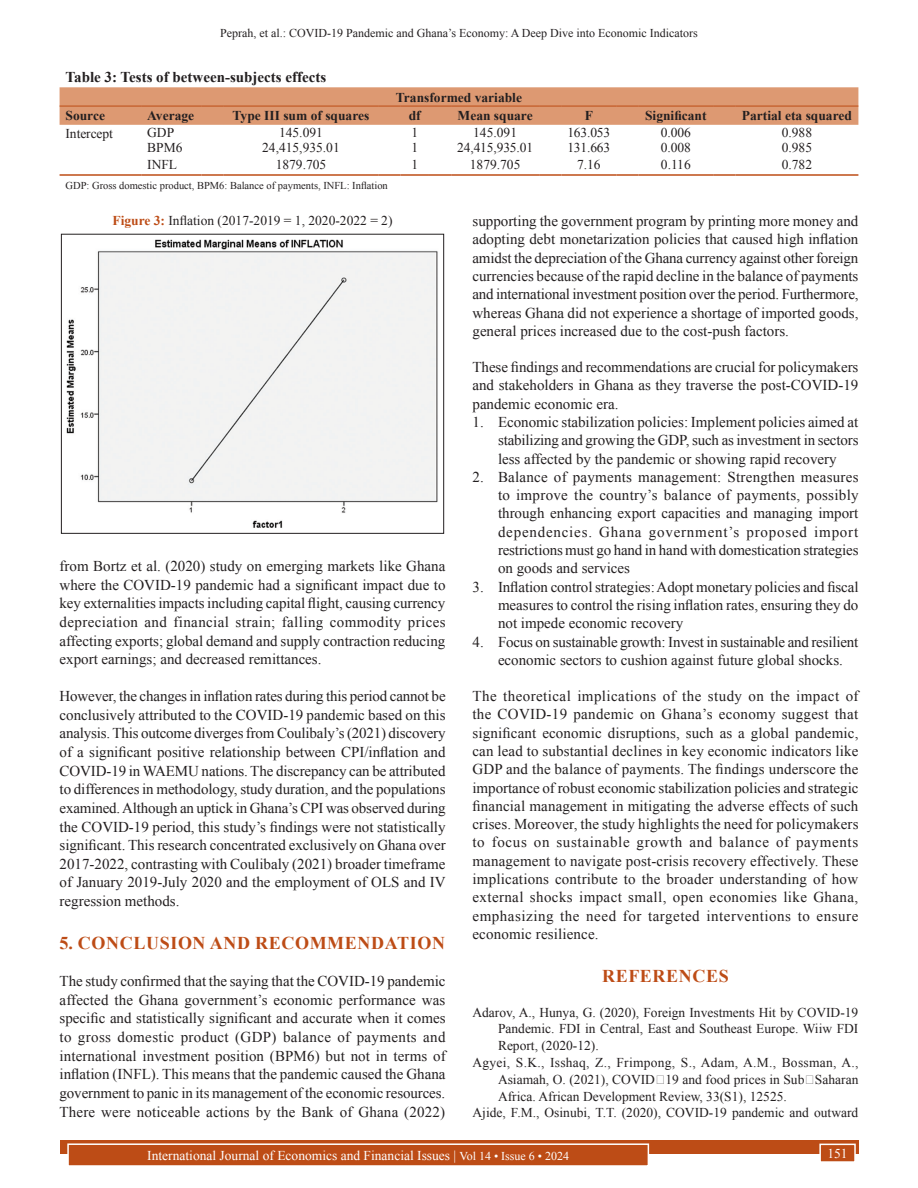
<style>
.page{position:relative;width:918px;height:1188px;background:#fff}
.page>*{position:absolute;margin:0;border:0;box-sizing:border-box;transform-origin:0 0}
.t1{font:700 18px "Times New Roman";letter-spacing:.035em;color:#bd4c16}
.TX{font:15px/18.6px "Times New Roman";color:#231f20;text-align:justify}
.L{font:15px/18.3px "Times New Roman";color:#231f20;text-align:justify}
.TX_No_After_Space{font:15px/18.3px "Times New Roman";color:#231f20;text-align:justify}
.LL{font:15px/18.3px "Times New Roman";letter-spacing:-.01em;color:#231f20}
.TT{font:700 15px "Times New Roman";color:#231f20}
.REF{font:13.5px/16.8px "Times New Roman";color:#231f20;text-align:justify}
.TCH{font:700 13.5px "Times New Roman";color:#231f20}
.TB{font:13.5px "Times New Roman";color:#231f20}
.t2{font:13.5px "Times New Roman";color:#fff}
.TBL{font:13.5px "Times New Roman";color:#231f20}
.FGC{font:13.5px "Times New Roman";color:#231f20}
.t3{font:12px "Times New Roman";color:#231f20}
.TFN{font:10.5px "Times New Roman";color:#231f20}
.s1{font-weight:700;color:#bd4c16}
.s2{font-size:12px}
</style>
<div class="page">
<div style="left:60px;top:1140px;width:798px;height:13px;background:#bd4c16"></div>
<div style="left:68px;top:1144px;width:580px;height:22px;background:#bd4c16"></div>
<div style="left:67px;top:1143px;width:582px;height:24px;border:2px solid #fff"></div>
<div style="left:820px;top:1144px;width:35px;height:18px;background:#bd4c16"></div>
<div style="left:819px;top:1144px;width:37px;height:19px;border:2px solid #fff"></div>
<hr style="left:141px;top:174px;width:60px;height:2px;background:#bd4c16">
<hr style="left:201px;top:174px;width:23px;height:2px;background:#bd4c16">
<hr style="left:224px;top:174px;width:154px;height:2px;background:#bd4c16">
<hr style="left:378px;top:174px;width:22px;height:2px;background:#bd4c16">
<hr style="left:400px;top:174px;width:29px;height:2px;background:#bd4c16">
<hr style="left:429px;top:174px;width:22px;height:2px;background:#bd4c16">
<hr style="left:451px;top:174px;width:88px;height:2px;background:#bd4c16">
<hr style="left:539px;top:174px;width:22px;height:2px;background:#bd4c16">
<hr style="left:561px;top:174px;width:55px;height:2px;background:#bd4c16">
<hr style="left:616px;top:174px;width:23px;height:2px;background:#bd4c16">
<hr style="left:639px;top:174px;width:74px;height:2px;background:#bd4c16">
<hr style="left:713px;top:174px;width:22px;height:2px;background:#bd4c16">
<hr style="left:735px;top:174px;width:123px;height:2px;background:#bd4c16">
<hr style="left:60px;top:174px;width:59px;height:2px;background:#bd4c16">
<hr style="left:119px;top:174px;width:22px;height:2px;background:#bd4c16">
<svg style="left:60px;top:87px;width:798px;height:38px;background:#dc9871"></svg>
<hr style="left:735px;top:106px;width:123px;height:1px;background:#bd4c16">
<img style="left:66px;top:239px;width:372px;height:289px">
<div style="left:61px;top:234px;width:383px;height:300px;border:1px solid #231f20"></div>
<p class="t3" style="left:220px;top:25px;width:479px">Peprah, et al.: COVID-19 Pandemic and Ghana’s Economy: A Deep Dive into Economic Indicators</p>
<p class="TT" style="left:66px;top:66px;width:262px">Table 3: Tests of between‑subjects effects</p>
<p class="TCH" style="left:396px;top:87px;width:128px">Transformed variable</p>
<p class="TCH" style="left:66px;top:106px;width:41px">Source</p>
<p class="TCH" style="left:147px;top:106px;width:48px">Average</p>
<p class="TCH" style="left:233px;top:106px;width:138px">Type III sum of squares</p>
<p class="TCH" style="left:409px;top:106px;width:14px">df</p>
<p class="TCH" style="left:458px;top:106px;width:77px">Mean square</p>
<p class="TCH" style="left:585px;top:106px;width:10px">F</p>
<p class="TCH" style="left:645px;top:106px;width:63px">Significant</p>
<p class="TCH" style="left:742px;top:106px;width:111px">Partial eta squared</p>
<p class="TBL" style="left:66px;top:124px;width:49px">Intercept</p>
<p class="TB" style="left:147px;top:123px;width:28px">GDP</p>
<p class="TB" style="left:279px;top:123px;width:45px">145.091</p>
<p class="TB" style="left:411px;top:123px;width:8px">1</p>
<p class="TB" style="left:473px;top:123px;width:45px">145.091</p>
<p class="TB" style="left:567px;top:123px;width:44px">163.053</p>
<p class="TB" style="left:661px;top:123px;width:32px">0.006</p>
<p class="TB" style="left:782px;top:123px;width:32px">0.988</p>
<p class="TB" style="left:147px;top:138px;width:37px">BPM6</p>
<p class="TB" style="left:262px;top:138px;width:79px">24,415,935.01</p>
<p class="TB" style="left:411px;top:138px;width:8px">1</p>
<p class="TB" style="left:457px;top:138px;width:77px">24,415,935.01</p>
<p class="TB" style="left:567px;top:138px;width:44px">131.663</p>
<p class="TB" style="left:661px;top:138px;width:32px">0.008</p>
<p class="TB" style="left:782px;top:138px;width:32px">0.985</p>
<p class="TBL" style="left:147px;top:155px;width:31px">INFL</p>
<p class="TBL" style="left:276px;top:155px;width:52px">1879.705</p>
<p class="TBL" style="left:411px;top:155px;width:8px">1</p>
<p class="TBL" style="left:470px;top:155px;width:52px">1879.705</p>
<p class="TBL" style="left:577px;top:155px;width:25px">7.16</p>
<p class="TBL" style="left:661px;top:155px;width:31px">0.116</p>
<p class="TBL" style="left:782px;top:155px;width:32px">0.782</p>
<p class="TFN" style="left:66px;top:178px;width:324px">GDP: Gross domestic product, BPM6: Balance of payments, INFL: Inflation</p>
<p class="FGC" style="left:112px;top:211px;width:282px"><span class="s1">Figure 3:</span> Inflation (2017-2019 = 1, 2020-2022 = 2)</p>
<p class="TX" style="left:472px;top:211px;width:388px">supporting the government program by printing more money and adopting debt monetarization policies that caused high inflation amidst the depreciation of the Ghana currency against other foreign currencies because of the rapid decline in the balance of payments and international investment position over the period. Furthermore, whereas Ghana did not experience a shortage of imported goods, general prices increased due to the cost-push factors.</p>
<p class="TX_No_After_Space" style="left:472px;top:357px;width:387px">These findings and recommendations are crucial for policymakers and stakeholders in Ghana as they traverse the post-COVID-19 pandemic economic era.</p>
<p class="L" style="left:498px;top:412px;width:362px;text-indent:-26px">1. Economic stabilization policies: Implement policies aimed at stabilizing and growing the GDP, such as investment in sectors less affected by the pandemic or showing rapid recovery</p>
<p class="L" style="left:498px;top:467px;width:362px;text-indent:-26px">2. Balance of payments management: Strengthen measures to improve the country’s balance of payments, possibly through enhancing export capacities and managing import dependencies. Ghana government’s proposed import restrictions must go hand in hand with domestication strategies on goods and services</p>
<p class="L" style="left:498px;top:577px;width:362px;text-indent:-26px">3. Inflation control strategies: Adopt monetary policies and fiscal measures to control the rising inflation rates, ensuring they do not impede economic recovery</p>
<p class="LL" style="left:498px;top:632px;width:362px;text-indent:-26px">4. Focus on sustainable growth: Invest in sustainable and resilient economic sectors to cushion against future global shocks.</p>
<p class="TX" style="left:472px;top:686px;width:388px">The theoretical implications of the study on the impact of the COVID-19 pandemic on Ghana’s economy suggest that significant economic disruptions, such as a global pandemic, can lead to substantial declines in key economic indicators like GDP and the balance of payments. The findings underscore the importance of robust economic stabilization policies and strategic financial management in mitigating the adverse effects of such crises. Moreover, the study highlights the need for policymakers to focus on sustainable growth and balance of payments management to navigate post-crisis recovery effectively. These implications contribute to the broader understanding of how external shocks impact small, open economies like Ghana, emphasizing the need for targeted interventions to ensure economic resilience.</p>
<h1 class="t1" style="left:602px;top:963px;width:128px">REFERENCES</h1>
<p class="REF" style="left:498px;top:1003px;width:362px;text-indent:-26px">Adarov, A., Hunya, G. (2020), Foreign Investments Hit by COVID-19<br>Pandemic. FDI in Central, East and Southeast Europe. Wiiw FDI Report, (2020-12).</p>
<p class="REF" style="left:498px;top:1054px;width:362px;text-indent:-26px">Agyei, S.K., Isshaq, Z., Frimpong, S., Adam, A.M., Bossman, A., Asiamah, O. (2021), COVID‐19 and food prices in Sub‐Saharan Africa. African Development Review, 33(S1), 12525.</p>
<p class="REF" style="left:472px;top:1104px;width:387px">Ajide, F.M., Osinubi, T.T. (2020), COVID-19 pandemic and outward</p>
<p class="TX" style="left:60px;top:556px;width:388px">from Bortz et al. (2020) study on emerging markets like Ghana where the COVID-19 pandemic had a significant impact due to key externalities impacts including capital flight, causing currency depreciation and financial strain; falling commodity prices affecting exports; global demand and supply contraction reducing export earnings; and decreased remittances.</p>
<p class="TX" style="left:60px;top:686px;width:388px">However, the changes in inflation rates during this period cannot be conclusively attributed to the COVID-19 pandemic based on this analysis. This outcome diverges from Coulibaly’s (2021) discovery of a significant positive relationship between CPI/inflation and COVID-19 in WAEMU nations. The discrepancy can be attributed to differences in methodology, study duration, and the populations examined. Although an uptick in Ghana’s CPI was observed during the COVID-19 period, this study’s findings were not statistically significant. This research concentrated exclusively on Ghana over 2017-2022, contrasting with Coulibaly (2021) broader timeframe of January 2019-July 2020 and the employment of OLS and IV regression methods.</p>
<h1 class="t1" style="left:60px;top:930px;width:387px">5. CONCLUSION AND RECOMMENDATION</h1>
<p class="TX" style="left:60px;top:971px;width:388px">The study confirmed that the saying that the COVID-19 pandemic affected the Ghana government’s economic performance was specific and statistically significant and accurate when it comes to gross domestic product (GDP) balance of payments and international investment position (BPM6) but not in terms of inflation (INFL). This means that the pandemic caused the Ghana government to panic in its management of the economic resources.<br>There were noticeable actions by the Bank of Ghana (2022)</p>
<p class="t2" style="left:147px;top:1146px;width:423px">International Journal of Economics and Financial Issues | <span class="s2">Vol 14 • Issue 6 • 2024</span></p>
<p class="t2" style="left:827px;top:1144px;width:22px">151</p>
</div>
